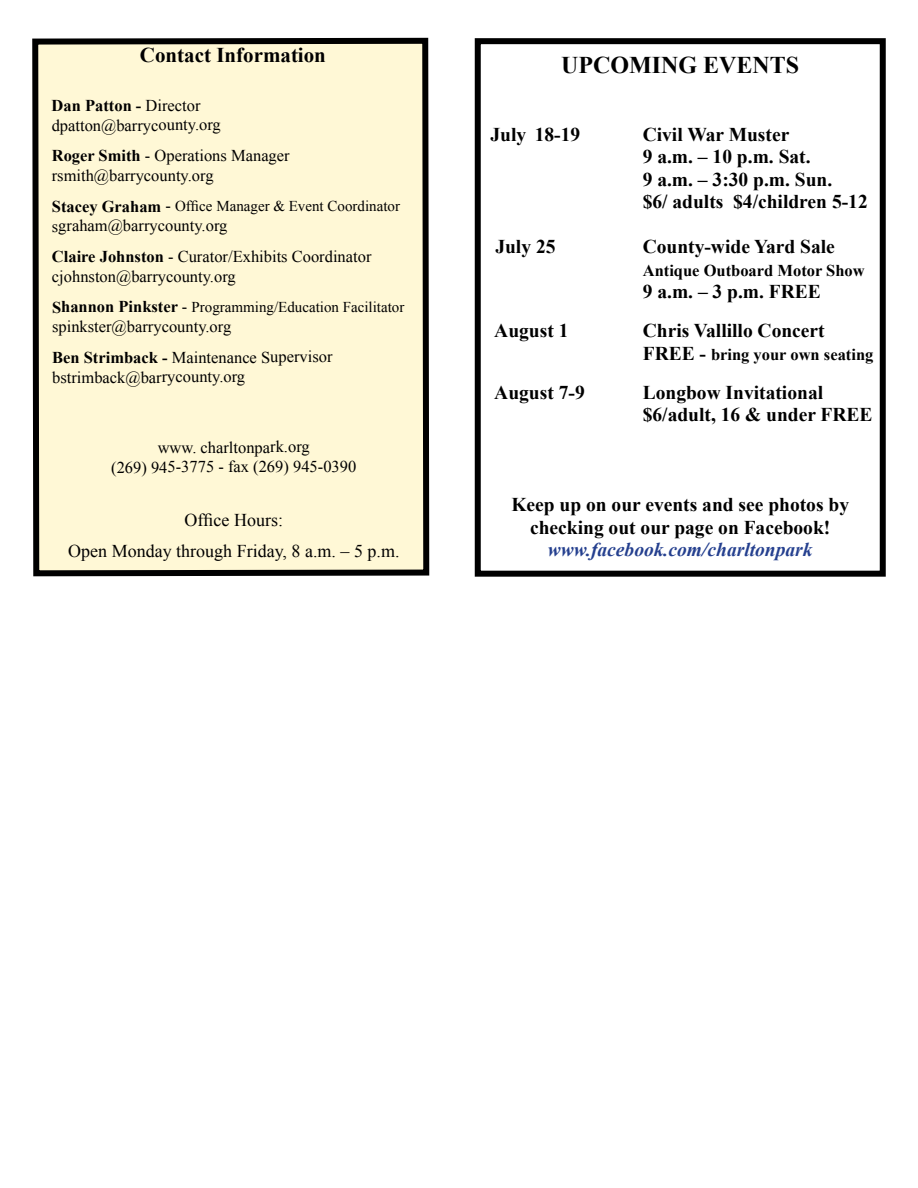
<style>
.page{position:relative;width:918px;height:1188px;background:#fff}
.page>*{position:absolute;margin:0;border:0;box-sizing:border-box;transform-origin:0 0}
.t1{font:700 24px "Times New Roman";color:#000}
.t2{font:700 21px "Times New Roman";letter-spacing:-.005em;color:#000}
.t3{font:700 19.5px/22.5px "Times New Roman";color:#000}
.t4{font:italic 700 19.5px "Times New Roman";color:#25408f}
.t5{font:18px/30.6px "Times New Roman";color:#000;text-align:center}
.t6{font:16.5px/19.8px "Times New Roman";color:#000}
.t7{font:700 16.5px "Times New Roman";color:#000}
.t8{font:15px "Times New Roman";letter-spacing:-.005em;color:#000}
.s1{font-weight:700}
.s2{font-weight:700;font-size:16.5px}
.s3{font-size:16.5px}
.s4{font-size:19.5px}
</style>
<div class="page">
<div style="left:475px;top:38px;width:411px;height:539px;border:6px solid #000"></div>
<div style="left:32px;top:37px;width:398px;height:540px;background:#fff8d6"></div>
<p class="t2" style="left:140px;top:40px;width:188px">Contact Information</p>
<p class="t6" style="left:52px;top:95px;width:171px"><span class="s1">Dan Patton -</span> Director dpatton@barrycounty.org</p>
<p class="t6" style="left:52px;top:145px;width:239px"><span class="s1">Roger Smith</span> - Operations Manager rsmith@barrycounty.org</p>
<p class="t8" style="left:52px;top:196px;width:350px"><span class="s2">Stacey Graham</span> <span class="s3">-</span> Office Manager &amp; Event Coordinator</p>
<p class="t6" style="left:52px;top:210px;width:321px;line-height:30.3px">sgraham@barrycounty.org<br><span class="s1">Claire Johnston</span> - Curator/Exhibits Coordinator</p>
<p class="t6" style="left:52px;top:266px;width:185px">cjohnston@barrycounty.org</p>
<p class="t8" style="left:52px;top:297px;width:354px"><span class="s2">Shannon Pinkster</span> <span class="s3">-</span> Programming/Education Facilitator</p>
<p class="t6" style="left:52px;top:311px;width:282px;line-height:30.5px">spinkster@barrycounty.org<br><span class="s1">Ben Strimback -</span> Maintenance Supervisor</p>
<p class="t6" style="left:52px;top:367px;width:195px">bstrimback@barrycounty.org</p>
<p class="t6" style="left:111px;top:437px;width:247px;text-align:center">www. charltonpark.org<br>(269) 945-3775 - fax (269) 945-0390</p>
<p class="t5" style="left:68px;top:505px;width:333px">Office Hours:<br>Open Monday through Friday, 8 a.m. – 5 p.m.</p>
<h1 class="t1" style="left:561px;top:48px;width:240px">UPCOMING EVENTS</h1>
<p class="t3" style="left:491px;top:122px;width:91px">July 18-19</p>
<p class="t3" style="left:643px;top:122px;width:227px">Civil War Muster<br>9 a.m. – 10 p.m. Sat.<br>9 a.m. – 3:30 p.m. Sun.<br>$6/ adults $4/children 5-12</p>
<p class="t3" style="left:495px;top:235px;width:62px">July 25</p>
<p class="t3" style="left:643px;top:235px;width:194px">County-wide Yard Sale</p>
<p class="t7" style="left:643px;top:259px;width:224px">Antique Outboard Motor Show</p>
<p class="t3" style="left:643px;top:280px;width:180px">9 a.m. – 3 p.m. FREE</p>
<p class="t3" style="left:494px;top:319px;width:76px">August 1</p>
<p class="t3" style="left:643px;top:319px;width:184px">Chris Vallillo Concert</p>
<p class="t7" style="left:643px;top:343px;width:232px"><span class="s4">FREE -</span> bring your own seating</p>
<p class="t3" style="left:494px;top:380px;width:92px">August 7-9</p>
<p class="t3" style="left:643px;top:380px;width:231px">Longbow Invitational $6/adult, 16 &amp; under FREE</p>
<p class="t3" style="left:511px;top:493px;width:339px;text-align:center">Keep up on our events and see photos by checking out our page on Facebook!</p>
<p class="t4" style="left:548px;top:536px;width:266px">www.facebook.com/charltonpark</p>
</div>
